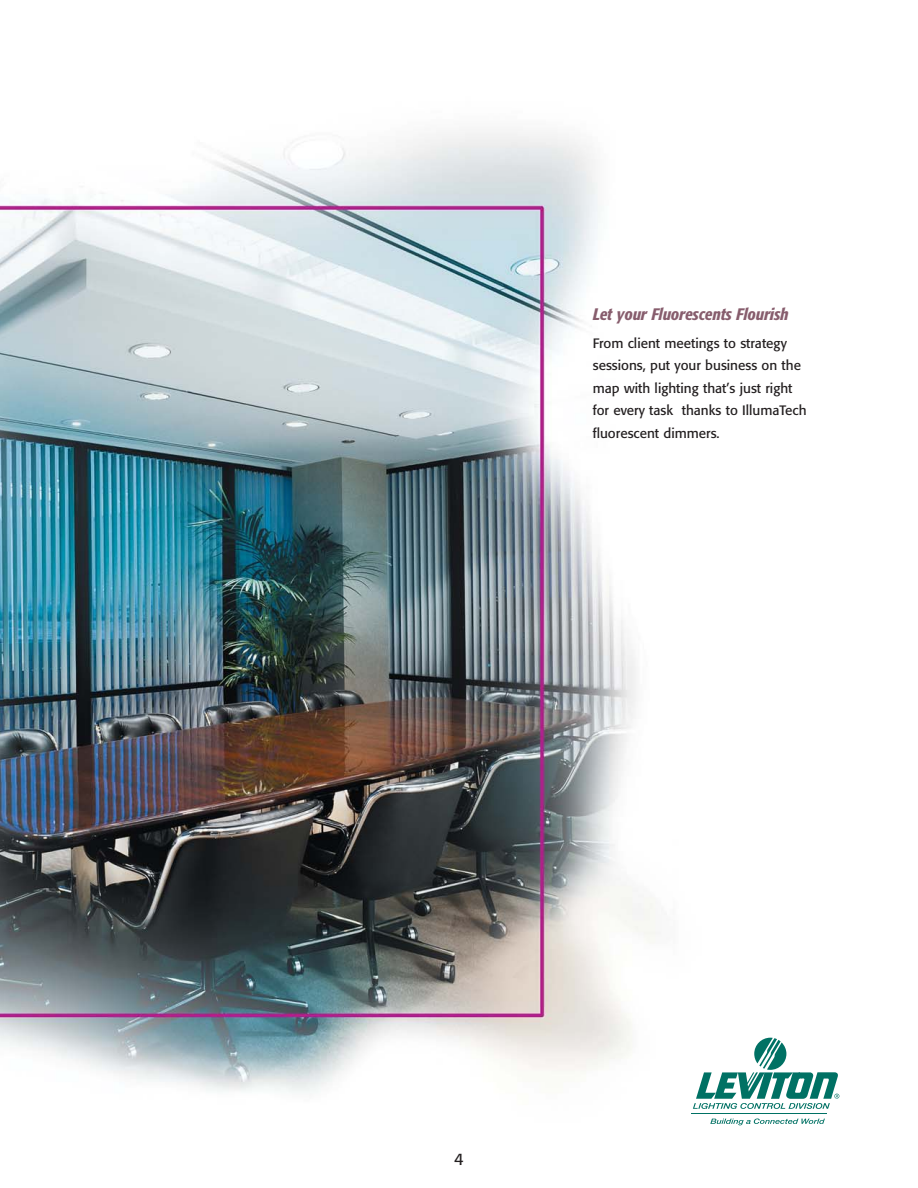
<style>
.page{position:relative;width:918px;height:1188px;background:#fff}
.page>*{position:absolute;margin:0;border:0;box-sizing:border-box;transform-origin:0 0}
.t1{font:italic 500 condensed 16.5px "Formata";color:#875d6d}
.t2{font:16.5px "Formata";color:#231f20}
.t3{font:13.5px/22.5px "Formata";color:#231f20}
</style>
<div class="page">
<img style="left:0;top:132px;width:840px;height:994px">
<svg style="left:710px;top:1119px;width:115px;height:6px"></svg>
<svg style="left:693px;top:1038px;width:146px;height:71px"></svg>
<hr style="left:691px;top:1113px;width:135px;height:1px;background:#007164">
<p class="t1" style="left:593px;top:307px;width:197px">Let your Fluorescents Flourish</p>
<p class="t3" style="left:593px;top:333px;width:215px">From client meetings to strategy sessions, put your business on the map with lighting that’s just right for every task thanks to IllumaTech fluorescent dimmers.</p>
<p class="t2" style="left:454px;top:1152px;width:11px">4</p>
</div>
